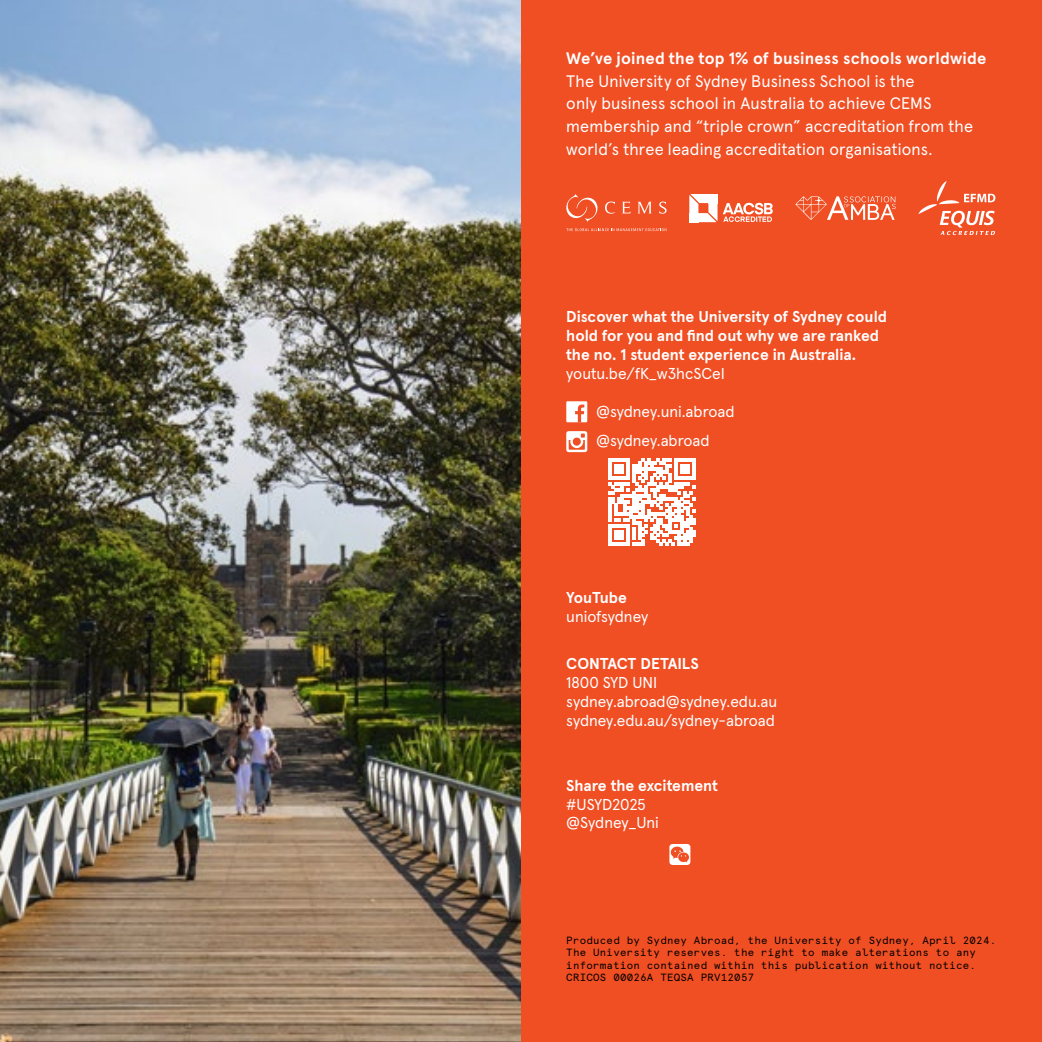
<style>
.page{position:relative;width:1042px;height:1042px;background:#fff}
.page>*{position:absolute;margin:0;border:0;box-sizing:border-box;transform-origin:0 0}
.Body_Text_-_9_5_13pt_charcoal{font:16.62px/22.8px "Apercu Pro";letter-spacing:.01em;color:#fff}
.Body_Text_-_9_5_13pt_charcoal-2{font:700 16.62px "Apercu Pro";letter-spacing:.01em;color:#fff}
.t1{font:700 15.75px/18.9px "Apercu Pro";color:#fff}
.t2{font:15.75px "Apercu Pro";color:#fff}
.t3{font:10.5px/12.6px "Apercu Mono Pro";letter-spacing:.02em;color:#000}
</style>
<div class="page">
<div style="left:521px;top:0;width:521px;height:1042px;background:#f04e23"></div>
<img style="left:0;top:0;width:521px;height:1042px">
<svg style="left:918px;top:181px;width:77px;height:54px"></svg>
<svg style="left:795px;top:196px;width:100px;height:24px"></svg>
<svg style="left:566px;top:194px;width:32px;height:28px"></svg>
<svg style="left:605px;top:201px;width:10px;height:13px"></svg>
<svg style="left:622px;top:202px;width:9px;height:11px"></svg>
<svg style="left:638px;top:202px;width:13px;height:11px"></svg>
<svg style="left:659px;top:201px;width:7px;height:13px"></svg>
<svg style="left:566px;top:228px;width:100px;height:3px"></svg>
<svg style="left:689px;top:194px;width:28px;height:28px"></svg>
<div style="left:689px;top:213px;width:9px;height:9px;background:#fff"></div>
<svg style="left:723px;top:203px;width:50px;height:19px"></svg>
<svg style="left:669px;top:844px;width:21px;height:21px"></svg>
<svg style="left:566px;top:431px;width:21px;height:21px"></svg>
<div style="left:566px;top:401px;width:21px;height:21px;background:#fff"></div>
<svg style="left:575px;top:404px;width:9px;height:18px"></svg>
<svg style="left:608px;top:458px;width:88px;height:87px"></svg>
<p class="Body_Text_-_9_5_13pt_charcoal-2" style="left:566px;top:45px;width:421px">We’ve joined the top 1% of business schools worldwide</p>
<p class="Body_Text_-_9_5_13pt_charcoal" style="left:566px;top:68px;width:408px">The University of Sydney Business School is the<br>only business school in Australia to achieve CEMS membership and “triple crown” accreditation from the world’s three leading accreditation organisations.</p>
<p class="t1" style="left:566px;top:306px;width:322px">Discover what the University of Sydney could hold for you and find out why we are ranked the no. 1 student experience in Australia.</p>
<p class="t2" style="left:566px;top:361px;width:160px">youtu.be/fK_w3hcSCeI</p>
<p class="t2" style="left:596px;top:399px;width:140px">@sydney.uni.abroad</p>
<p class="t2" style="left:596px;top:428px;width:115px">@sydney.abroad</p>
<p class="t1" style="left:566px;top:587px;width:62px">YouTube</p>
<p class="t2" style="left:566px;top:604px;width:84px">uniofsydney</p>
<p class="t1" style="left:566px;top:653px;width:134px">CONTACT DETAILS</p>
<p class="t2" style="left:566px;top:670px;width:93px">1800 SYD UNI</p>
<p class="t2" style="left:566px;top:689px;width:213px">sydney.abroad@sydney.edu.au</p>
<p class="t2" style="left:566px;top:708px;width:210px">sydney.edu.au/sydney-abroad</p>
<p class="t1" style="left:566px;top:774px;width:153px">Share the excitement</p>
<p class="t2" style="left:566px;top:792px;width:81px">#USYD2025</p>
<p class="t2" style="left:566px;top:811px;width:94px">@Sydney_Uni</p>
<p class="t3" style="left:566px;top:933px;width:431px">Produced by Sydney Abroad, the University of Sydney, April 2024.<br>The University reserves. the right to make alterations to any information contained within this publication without notice.<br>CRICOS 00026A TEQSA PRV12057</p>
</div>
